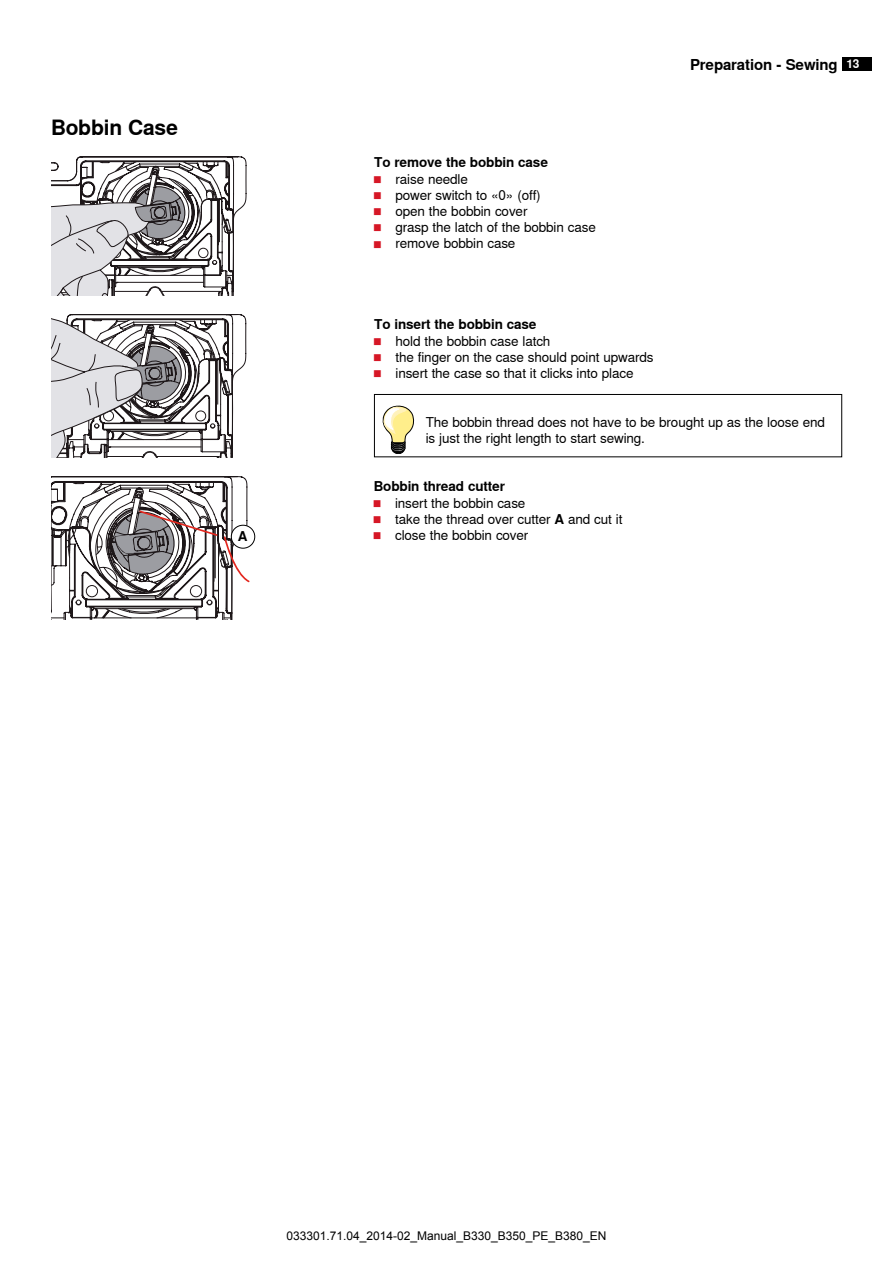
<style>
.page{position:relative;width:893px;height:1263px;background:#fff}
.page>*{position:absolute;margin:0;border:0;box-sizing:border-box;transform-origin:0 0}
.t1{font:700 21px "Nimbus Sans Global";letter-spacing:-.01em;color:#000}
.t2{font:700 15px "Nimbus Sans Global";letter-spacing:-.01em;color:#000}
.t3{font:13.5px/16.2px "Nimbus Sans Global";letter-spacing:-.01em;color:#000}
.t4{font:700 13.5px "Nimbus Sans Global";color:#000}
.t5{font:12px "Arial";color:#000}
.s1{font-weight:700}
.s2{font-weight:700;font-size:6.75px;color:#d61726}
.s3{font-size:12px;color:#fff}
</style>
<div class="page">
<div style="left:842px;top:57px;width:30px;height:13px;background:#000"></div>
<svg style="left:51px;top:314px;width:196px;height:144px"></svg>
<svg style="left:51px;top:476px;width:205px;height:144px"></svg>
<div style="left:231px;top:525px;width:24px;height:23px;background:#fff;border-radius:50%"></div>
<div style="left:231px;top:525px;width:24px;height:24px;border:1px solid #000;border-radius:50%"></div>
<svg style="left:383px;top:406px;width:31px;height:48px"></svg>
<div style="left:374px;top:394px;width:468px;height:63px;border:1px solid #000"></div>
<svg style="left:51px;top:156px;width:196px;height:140px"></svg>
<h1 class="t1" style="left:51px;top:114px;width:129px">Bobbin Case</h1>
<p class="t4" style="left:238px;top:528px;width:11px">A</p>
<p class="t3" style="left:374px;top:154px;width:223px"><span class="s1">To remove the bobbin case<br></span><span class="s2">█</span> raise needle<br><span class="s2">█</span> power switch to «0» (off)<br><span class="s2">█</span> open the bobbin cover<br><span class="s2">█</span> grasp the latch of the bobbin case <span class="s2">█</span> remove bobbin case</p>
<p class="t3" style="left:374px;top:316px;width:281px"><span class="s1">To insert the bobbin case<br></span><span class="s2">█</span> hold the bobbin case latch<br><span class="s2">█</span> the finger on the case should point upwards <span class="s2">█</span> insert the case so that it clicks into place</p>
<p class="t2" style="left:690px;top:56px;width:171px">Preparation - Sewing <span class="s3">13</span></p>
<p class="t3" style="left:426px;top:413px;width:401px">The bobbin thread does not have to be brought up as the loose end is just the right length to start sewing.</p>
<p class="t3" style="left:374px;top:478px;width:250px"><span class="s1">Bobbin thread cutter<br></span><span class="s2">█</span> insert the bobbin case<br><span class="s2">█</span> take the thread over cutter <span class="s1">A</span> and cut it <span class="s2">█</span> close the bobbin cover</p>
<p class="t5" style="left:286px;top:1229px;width:322px">033301.71.04_2014-02_Manual_B330_B350_PE_B380_EN</p>
</div>
